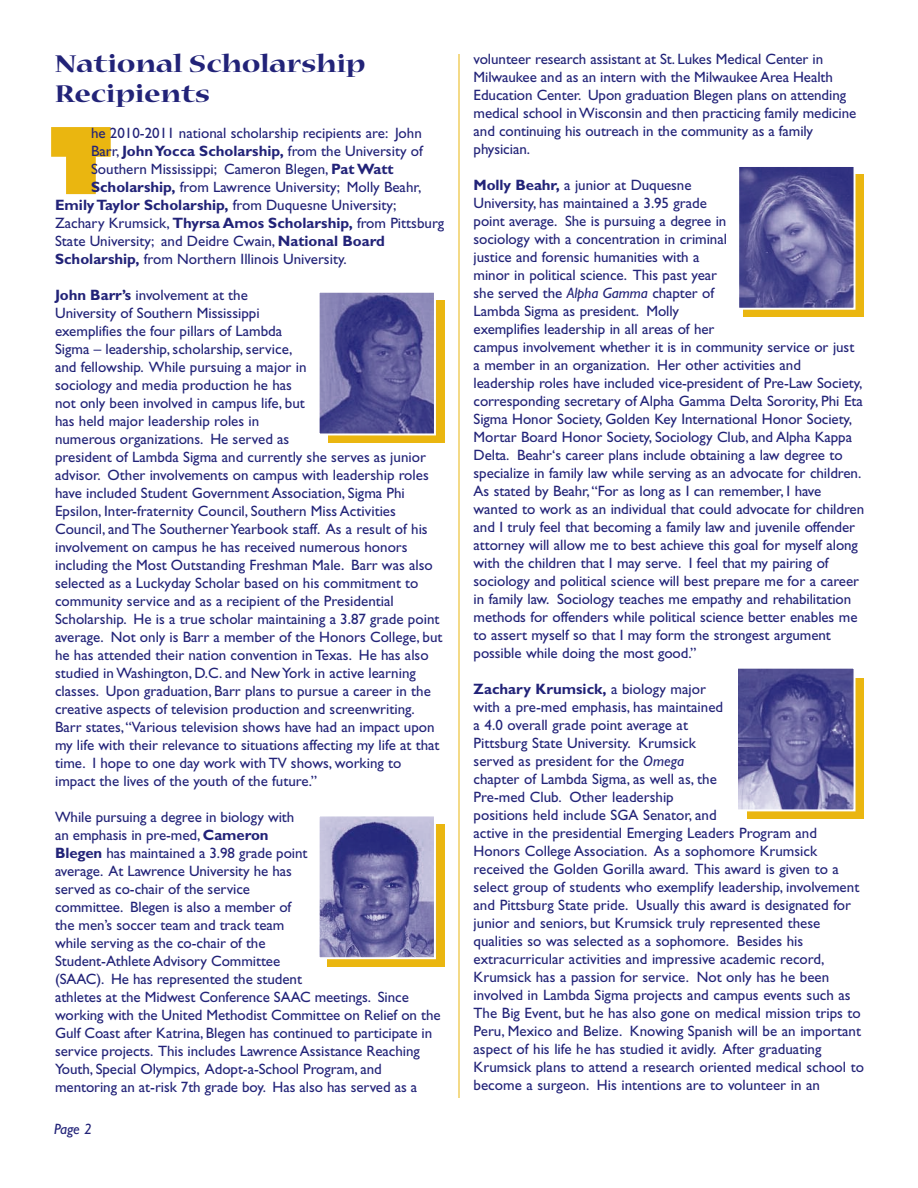
<style>
.page{position:relative;width:918px;height:1188px;background:#fff}
.page>*{position:absolute;margin:0;border:0;box-sizing:border-box;transform-origin:0 0}
.t1{font:800 90px "Gill Sans";color:#eab610}
.t2{font:700 expanded 27px/30px "Nueva";color:#222378}
.t3{font:15px/18px "Gill Sans";color:#222378}
.t4{font:700 15px "Gill Sans";color:#222378}
.t5{font:italic 15px "Gill Sans";color:#222378}
.s1{font-weight:700}
.s2{font-weight:400}
.s3{font-style:italic}
</style>
<div class="page">
<hr style="left:459px;top:54px;width:1px;height:1044px;background:#eab610">
<div style="left:328px;top:300px;width:116px;height:143px;background:#eab610"></div>
<img style="left:321px;top:294px;width:112px;height:138px">
<div style="left:318px;top:291px;width:118px;height:144px;border:2px solid #fff"></div>
<div style="left:743px;top:174px;width:121px;height:143px;background:#eab610"></div>
<img style="left:740px;top:168px;width:113px;height:139px">
<div style="left:737px;top:165px;width:119px;height:145px;border:2px solid #fff"></div>
<div style="left:747px;top:678px;width:117px;height:141px;background:#eab610"></div>
<img style="left:739px;top:670px;width:114px;height:138px">
<div style="left:736px;top:667px;width:120px;height:144px;border:2px solid #fff"></div>
<div style="left:327px;top:824px;width:117px;height:142px;background:#eab610"></div>
<img style="left:321px;top:817px;width:112px;height:139px">
<div style="left:318px;top:814px;width:118px;height:145px;border:2px solid #fff"></div>
<h2 class="t2" style="left:55px;top:51px;width:312px">National Scholarship<br>Recipients</h2>
<p class="t3" style="left:91px;top:126px;width:332px">he 2010-2011 national scholarship recipients are: John</p>
<p class="t3" style="left:91px;top:144px;width:333px">Barr, <span class="s1">JohnYocca Scholarship,</span> from the University of</p>
<p class="t3" style="left:91px;top:162px;width:304px">Southern Mississippi; Cameron Blegen, <span class="s1">PatWatt</span></p>
<p class="t3" style="left:91px;top:180px;width:332px"><span class="s1">Scholarship,</span> from Lawrence University; Molly Beahr,</p>
<p class="t4" style="left:55px;top:200px;width:343px">EmilyTaylor Scholarship, <span class="s2">from Duquesne University;</span></p>
<p class="t3" style="left:55px;top:216px;width:391px">Zachary Krumsick, <span class="s1">Thyrsa Amos Scholarship,</span> from Pittsburg</p>
<p class="t3" style="left:55px;top:234px;width:331px">State University; and Deidre Cwain, <span class="s1">National Board</span></p>
<p class="t3" style="left:55px;top:252px;width:293px"><span class="s1">Scholarship,</span> from Northern Illinois University.</p>
<p class="t3" style="left:55px;top:288px;width:389px"><span class="s1">John Barr’s</span> involvement at the<br>University of Southern Mississippi<br>exemplifies the four pillars of Lambda<br>Sigma – leadership, scholarship, service,<br>and fellowship. While pursuing a major in<br>sociology and media production he has<br>not only been involved in campus life, but<br>has held major leadership roles in<br>numerous organizations. He served as<br>president of Lambda Sigma and currently she serves as junior advisor. Other involvements on campus with leadership roles have included Student Government Association, Sigma Phi Epsilon, Inter-fraternity Council, Southern Miss Activities Council, and The SouthernerYearbook staff. As a result of his involvement on campus he has received numerous honors including the Most Outstanding Freshman Male. Barr was also selected as a Luckyday Scholar based on his commitment to community service and as a recipient of the Presidential Scholarship. He is a true scholar maintaining a 3.87 grade point average. Not only is Barr a member of the Honors College, but he has attended their nation convention in Texas. He has also studied inWashington, D.C. and NewYork in active learning classes. Upon graduation, Barr plans to pursue a career in the creative aspects of television production and screenwriting.<br>Barr states,“Various television shows have had an impact upon my life with their relevance to situations affecting my life at that time. I hope to one day work with TV shows, working to impact the lives of the youth of the future.”</p>
<p class="t3" style="left:55px;top:810px;width:387px">While pursuing a degree in biology with<br>an emphasis in pre-med, <span class="s1">Cameron<br>Blegen</span> has maintained a 3.98 grade point<br>average. At Lawrence University he has<br>served as co-chair of the service<br>committee. Blegen is also a member of<br>the men’s soccer team and track team<br>while serving as the co-chair of the<br>Student-Athlete Advisory Committee<br>(SAAC). He has represented the student<br>athletes at the Midwest Conference SAAC meetings. Since working with the United Methodist Committee on Relief on the Gulf Coast after Katrina, Blegen has continued to participate in service projects. This includes Lawrence Assistance Reaching Youth, Special Olympics, Adopt-a-School Program, and mentoring an at-risk 7th grade boy. Has also has served as a</p>
<h1 class="t1" style="left:50px;top:110px;width:64px">T</h1>
<p class="t5" style="left:54px;top:1123px;width:39px">Page 2</p>
<p class="t3" style="left:474px;top:52px;width:384px">volunteer research assistant at St. Lukes Medical Center in Milwaukee and as an intern with the Milwaukee Area Health Education Center. Upon graduation Blegen plans on attending medical school inWisconsin and then practicing family medicine and continuing his outreach in the community as a family physician.</p>
<p class="t3" style="left:474px;top:178px;width:392px"><span class="s1">Molly Beahr,</span> a junior at Duquesne<br>University, has maintained a 3.95 grade<br>point average. She is pursuing a degree in<br>sociology with a concentration in criminal<br>justice and forensic humanities with a<br>minor in political science. This past year<br>she served the <span class="s3">Alpha Gamma</span> chapter of<br>Lambda Sigma as president. Molly<br>exemplifies leadership in all areas of her<br>campus involvement whether it is in community service or just a member in an organization. Her other activities and leadership roles have included vice-president of Pre-Law Society, corresponding secretary of Alpha Gamma Delta Sorority, Phi Eta Sigma Honor Society, Golden Key International Honor Society, Mortar Board Honor Society, Sociology Club, and Alpha Kappa Delta. Beahr‘s career plans include obtaining a law degree to specialize in family law while serving as an advocate for children.<br>As stated by Beahr,“For as long as I can remember, I have wanted to work as an individual that could advocate for children and I truly feel that becoming a family law and juvenile offender attorney will allow me to best achieve this goal for myself along with the children that I may serve. I feel that my pairing of sociology and political science will best prepare me for a career in family law. Sociology teaches me empathy and rehabilitation methods for offenders while political science better enables me to assert myself so that I may form the strongest argument possible while doing the most good.”</p>
<p class="t3" style="left:474px;top:682px;width:392px"><span class="s1">Zachary Krumsick,</span> a biology major<br>with a pre-med emphasis, has maintained<br>a 4.0 overall grade point average at<br>Pittsburg State University. Krumsick<br>served as president for the <span class="s3">Omega<br></span>chapter of Lambda Sigma, as well as, the<br>Pre-med Club. Other leadership<br>positions held include SGA Senator, and<br>active in the presidential Emerging Leaders Program and Honors College Association. As a sophomore Krumsick received the Golden Gorilla award. This award is given to a select group of students who exemplify leadership, involvement and Pittsburg State pride. Usually this award is designated for junior and seniors, but Krumsick truly represented these qualities so was selected as a sophomore. Besides his extracurricular activities and impressive academic record, Krumsick has a passion for service. Not only has he been involved in Lambda Sigma projects and campus events such as The Big Event, but he has also gone on medical mission trips to Peru, Mexico and Belize. Knowing Spanish will be an important aspect of his life he has studied it avidly. After graduating Krumsick plans to attend a research oriented medical school to become a surgeon. His intentions are to volunteer in an</p>
</div>
